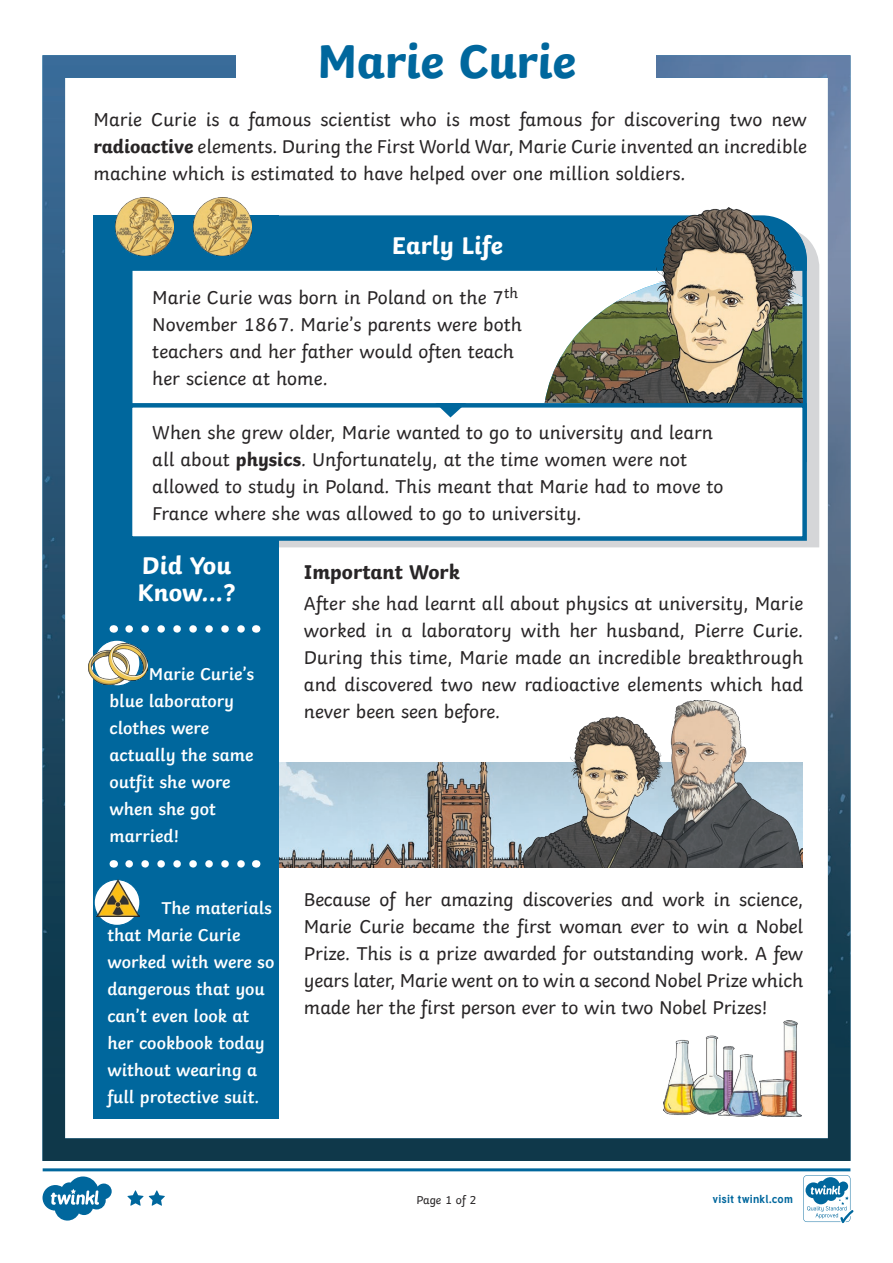
<style>
.page{position:relative;width:893px;height:1263px;background:#fff}
.page>*{position:absolute;margin:0;border:0;box-sizing:border-box;transform-origin:0 0}
.Heading_1{font:700 49.5px "Twinkl";letter-spacing:-.01em;color:#00679d}
.Heading_2{font:700 25.5px/27px "Twinkl";color:#fff}
.Heading_3{font:700 21px "Twinkl";color:#282526}
.Heading_3-2{font:19.5px/27px "Twinkl";color:#282526;text-align:justify}
.KS2_Body_Copy{font:19.5px/27px "Twinkl";color:#282526}
.KS2_Body_Copy-2{font:600 18px/27px "Twinkl";color:#fff}
.t1{font:12px "Twinkl";letter-spacing:-.005em;color:#282526}
.t2{font:700 11.4px "Tuffy";letter-spacing:.015em;color:#00679d}
.s1{font-weight:700}
</style>
<div class="page">
<img style="left:43px;top:55px;width:807px;height:1106px">
<div style="left:237px;top:24px;width:419px;height:75px;background:#fff"></div>
<img style="left:116px;top:198px;width:58px;height:58px">
<img style="left:194px;top:198px;width:58px;height:20px">
<div style="left:128px;top:403px;width:679px;height:138px;background:#fff;border:4px solid #00679d"></div>
<svg style="left:128px;top:218px;width:679px;height:199px"></svg>
<svg style="left:129px;top:625px;width:119px;height:8px"></svg>
<svg style="left:94px;top:879px;width:46px;height:46px"></svg>
<div style="left:94px;top:879px;width:47px;height:47px;border:1px solid #00679d;border-radius:50%"></div>
<img style="left:97px;top:879px;width:42px;height:37px">
<svg style="left:94px;top:640px;width:46px;height:46px"></svg>
<div style="left:94px;top:639px;width:47px;height:47px;border:1px solid #00679d;border-radius:50%"></div>
<img style="left:88px;top:644px;width:59px;height:40px">
<svg style="left:129px;top:860px;width:119px;height:8px"></svg>
<img style="left:279px;top:762px;width:245px;height:106px">
<img style="left:524px;top:700px;width:278px;height:168px">
<img style="left:663px;top:1020px;width:139px;height:96px">
<svg style="left:43px;top:1168px;width:810px;height:55px"></svg>
<p class="Heading_1" style="left:317px;top:20px;width:260px">Marie Curie</p>
<p class="Heading_3-2" style="left:94px;top:104px;width:715px">Marie Curie is a famous scientist who is most famous for discovering two new <span class="s1">radioactive</span> elements. During the First World War, Marie Curie invented an incredible machine which is estimated to have helped over one million soldiers.</p>
<p class="Heading_2" style="left:392px;top:229px;width:112px">Early Life</p>
<p class="KS2_Body_Copy" style="left:152px;top:282px;width:371px">Marie Curie was born in Poland on the 7<sup>th </sup>November 1867. Marie’s parents were both teachers and her father would often teach her science at home.</p>
<p class="KS2_Body_Copy" style="left:152px;top:417px;width:573px">When she grew older, Marie wanted to go to university and learn all about <span class="s1">physics</span>. Unfortunately, at the time women were not allowed to study in Poland. This meant that Marie had to move to France where she was allowed to go to university.</p>
<p class="Heading_3" style="left:304px;top:555px;width:157px">Important Work</p>
<p class="Heading_3-2" style="left:304px;top:589px;width:501px">After she had learnt all about physics at university, Marie worked in a laboratory with her husband, Pierre Curie.<br>During this time, Marie made an incredible breakthrough and discovered two new radioactive elements which had never been seen before.</p>
<p class="Heading_2" style="left:138px;top:550px;width:99px">Did You<br>Know...?</p>
<p class="KS2_Body_Copy-2" style="left:110px;top:659px;width:146px">• Marie Curie’s blue laboratory clothes were actually the same outfit she wore when she got married!</p>
<p class="KS2_Body_Copy-2" style="left:107px;top:893px;width:168px;text-indent:54px">The materials that Marie Curie worked with were so dangerous that you can’t even look at her cookbook today without wearing a full protective suit.</p>
<p class="Heading_3-2" style="left:304px;top:884px;width:501px">Because of her amazing discoveries and work in science, Marie Curie became the first woman ever to win a Nobel Prize. This is a prize awarded for outstanding work. A few years later, Marie went on to win a second Nobel Prize which made her the first person ever to win two Nobel Prizes!</p>
<p class="t1" style="left:416px;top:1191px;width:62px">Page 1 of 2</p>
<p class="t2" style="left:712px;top:1190px;width:82px">visit twinkl.com</p>
</div>
